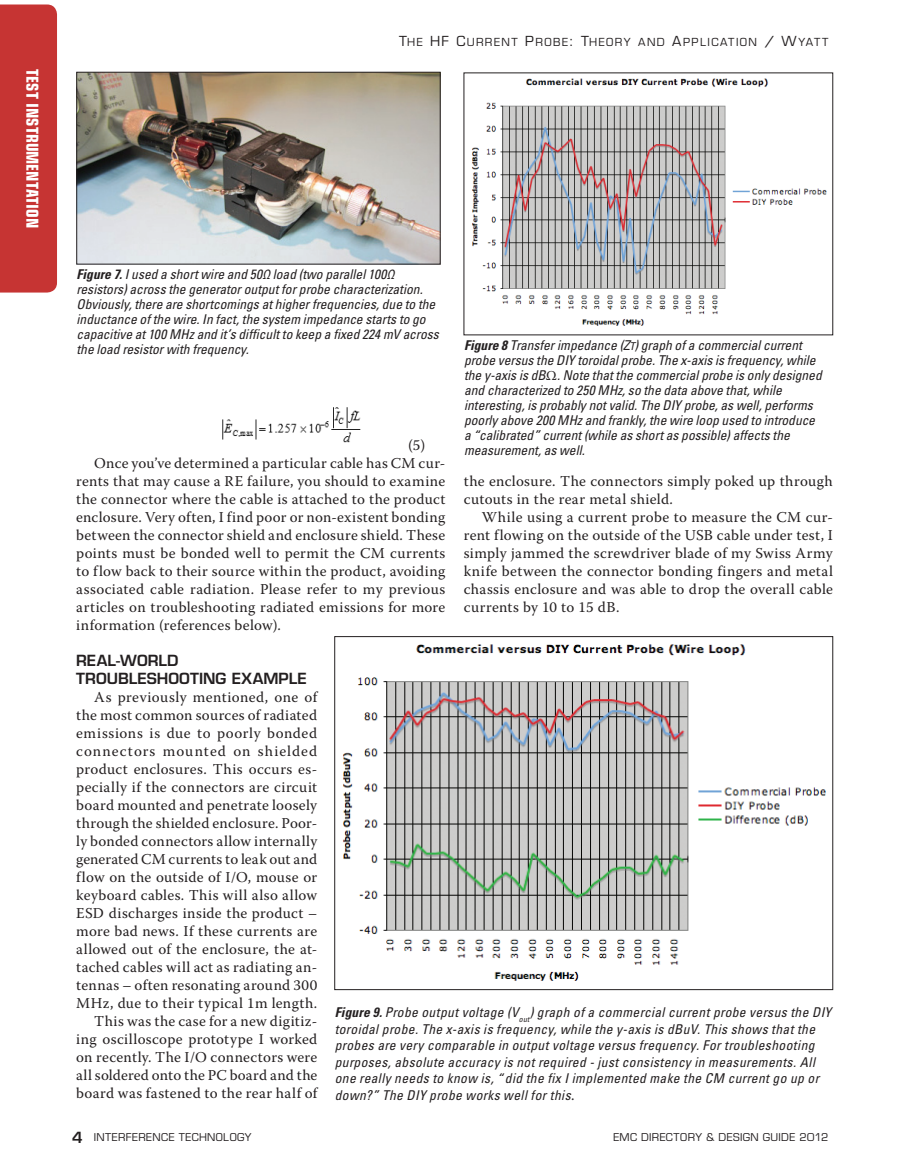
<style>
.page{position:relative;width:905px;height:1175px;background:#fff}
.page>*{position:absolute;margin:0;border:0;box-sizing:border-box;transform-origin:0 0}
.t1{font:700 condensed 16.5px "Eurostile LT Std";color:#fff}
.t2{font:15px/18px "Warnock Pro";letter-spacing:.02em;color:#231f20}
.t3{font:600 15px/18px "Eurostile LT Std";letter-spacing:.005em;color:#231f20}
.t4{font:italic condensed 13.5px/15px "Univers LT Std";letter-spacing:.005em;color:#231f20}
.t5{font:italic condensed 13.5px/16.5px "Univers LT Std";letter-spacing:.03em;color:#231f20}
.t6{font:10.8px "Eurostile LT Std SC800";letter-spacing:.13em;color:#231f20}
.t7{font:10.5px "Eurostile LT Std";letter-spacing:.035em;color:#231f20}
.s1{font-size:13.5px}
.s2{font-weight:700}
.s3{font-family:"Univers LT Std Cn Obl SC800";font-style:normal;font-stretch:normal;font-size:10.8px}
.s4{font-family:"Warnock Pro";font-style:normal;font-stretch:normal}
.s5{font-family:"Warnock Pro";font-style:normal;font-stretch:normal;font-size:15px}
.s6{font-weight:600;font-size:15px}
</style>
<div class="page">
<img style="left:222px;top:407px;width:138px;height:36px">
<img style="left:79px;top:74px;width:359px;height:188px">
<div style="left:77px;top:72px;width:363px;height:192px;border:1px solid #231f20"></div>
<img style="left:472px;top:78px;width:355px;height:248px">
<img style="left:342px;top:644px;width:484px;height:337px">
<div style="left:0;top:5px;width:57px;height:287px;background:#c63433"></div>
<p class="t1" style="left:43px;top:69px;width:161px;rotate:90deg">TEST Instrumentation</p>
<p class="t6" style="left:399px;top:36px;width:423px"><span class="s1">T</span>HE <span class="s1">HF C</span>URRENT <span class="s1">P</span>ROBE<span class="s1">: T</span>HEORY AND <span class="s1">A</span>PPLICATION <span class="s1">/ W</span>YATT</p>
<p class="t4" style="left:76px;top:267px;width:364px"><span class="s2">Figure 7.</span> I used a short wire and 50Ω load (two parallel 100Ω resistors) across the generator output for probe characterization.<br>Obviously, there are shortcomings at higher frequencies, due to the inductance of the wire. In fact, the system impedance starts to go capacitive at 100 MHz and it’s difficult to keep a fixed 224 mV across the load resistor with frequency.</p>
<p class="t4" style="left:464px;top:338px;width:359px"><span class="s2">Figure 8</span> Transfer impedance (z<span class="s3">t</span>) graph of a commercial current probe versus the DIY toroidal probe. The x-axis is frequency, while the y-axis is dB<span class="s4">Ω</span>. Note that the commercial probe is only designed and characterized to 250 MHz, so the data above that, while interesting, is probably not valid. The DIY probe, as well, performs poorly above 200 MHz and frankly, the wire loop used to introduce a “calibrated” current (while as short as possible) affects the measurement, as well.</p>
<p class="t2" style="left:408px;top:436px;width:19px">(5)</p>
<p class="t2" style="left:94px;top:454px;width:352px">Once you’ve determined a particular cable has CM cur-</p>
<p class="t2" style="left:76px;top:472px;width:370px">rents that may cause a RE failure, you should to examine</p>
<p class="t2" style="left:76px;top:490px;width:371px">the connector where the cable is attached to the product</p>
<p class="t2" style="left:76px;top:508px;width:370px">enclosure. Very often, I find poor or non-existent bonding</p>
<p class="t2" style="left:76px;top:526px;width:370px">between the connector shield and enclosure shield. These</p>
<p class="t2" style="left:76px;top:544px;width:371px">points must be bonded well to permit the CM currents</p>
<p class="t2" style="left:76px;top:562px;width:371px">to flow back to their source within the product, avoiding</p>
<p class="t2" style="left:76px;top:580px;width:370px">associated cable radiation. Please refer to my previous</p>
<p class="t2" style="left:76px;top:598px;width:370px">articles on troubleshooting radiated emissions for more</p>
<p class="t2" style="left:76px;top:616px;width:206px">information (references below).</p>
<p class="t3" style="left:76px;top:651px;width:232px">REAL-WORLD<br>TROUBLESHOOTING EXAMPLE</p>
<p class="t2" style="left:76px;top:688px;width:243px;text-align:right">As previously mentioned, one of the most common sources of radiated emissions is due to poorly bonded connectors mounted on shielded product enclosures. This occurs es&shy;pecially if the connectors are circuit board mounted and penetrate loosely through the shielded enclosure. Poor&shy;ly bonded connectors allow internally generated CM currents to leak out and flow on the outside of I/O, mouse or keyboard cables. This will also allow ESD discharges inside the product – more bad news. If these currents are allowed out of the enclosure, the at&shy;tached cables will act as radiating an&shy;tennas – often resonating around 300<br>MHz, due to their typical 1m length.<br>This was the case for a new digitiz&shy;ing oscilloscope prototype I worked on recently. The I/O connectors were all soldered onto the PC board and the board was fastened to the rear half of</p>
<p class="t2" style="left:464px;top:472px;width:370px">the enclosure. The connectors simply poked up through cutouts in the rear metal shield.</p>
<p class="t2" style="left:464px;top:508px;width:371px;text-align:justify;text-indent:18px">While using a current probe to measure the CM cur&shy;rent flowing on the outside of the USB cable under test, I simply jammed the screwdriver blade of my Swiss Army knife between the connector bonding fingers and metal chassis enclosure and was able to drop the overall cable currents by 10 to 15 dB.</p>
<p class="t5" style="left:334px;top:1004px;width:498px"><span class="s2">Figure 9.</span> Probe output voltage (V<sub>out</sub>) graph of a commercial current probe versus the DIY toroidal probe. The x-axis is frequency, while the y-axis is dBuV. This shows that the probes are very comparable in output voltage versus frequency. For troubleshooting purposes, absolute accuracy is not required - just consistency in measurements. All one really needs to know is, “did the fix I implemented make the CM current go up or down?” The DIY probe works well for this<span class="s5">.</span></p>
<p class="t7" style="left:72px;top:1131px;width:181px"><span class="s6">4</span> INTERFERENCE TECHNOLOGY</p>
<p class="t7" style="left:613px;top:1131px;width:216px">EMC DIRECTORY &amp; DESIGN GUIDE 2012</p>
</div>
